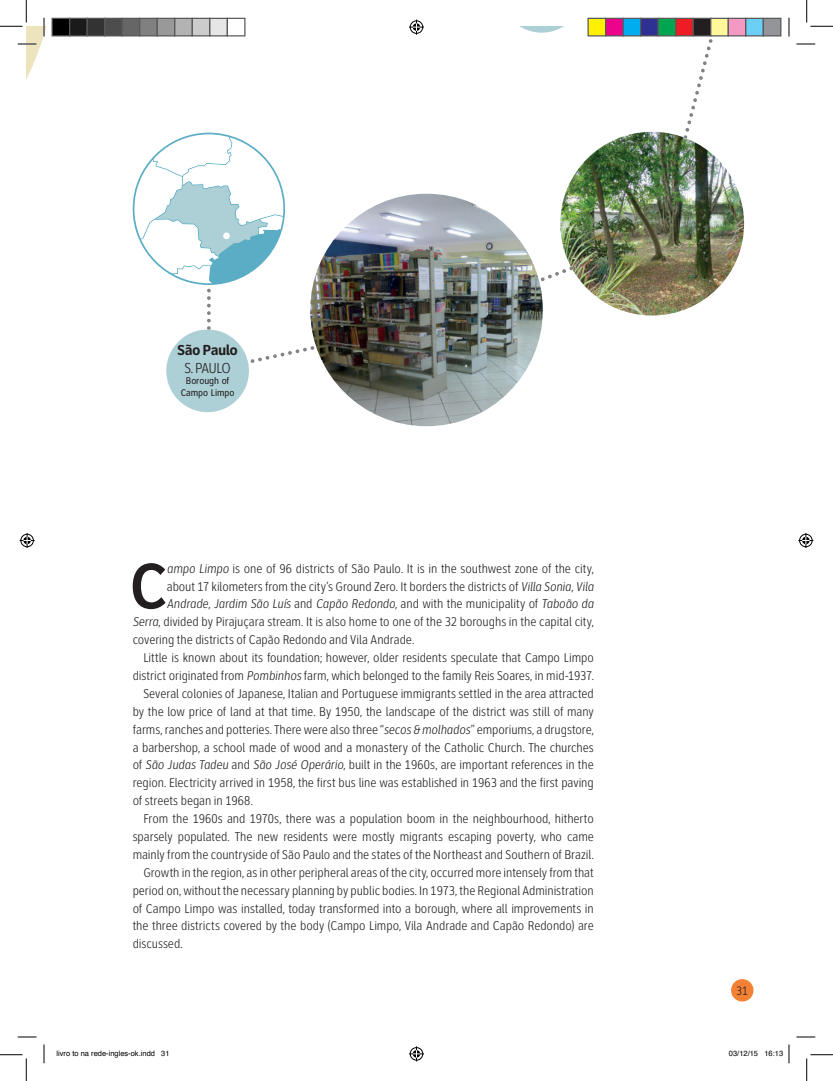
<style>
.page{position:relative;width:833px;height:1081px;background:#fff}
.page>*{position:absolute;margin:0;border:0;box-sizing:border-box;transform-origin:0 0}
.t1{font:500 66.75px "Clearview Text Cond";color:#231f20}
.t2{font:700 15px "Clearview Text Cond";letter-spacing:-.04em;color:#231f20}
.t3{font:300 15px "Clearview Text Cond";letter-spacing:-.055em;color:#231f20}
.t4{font:300 13.12px "Clearview Text Cond";letter-spacing:-.005em;color:#231f20}
.t5{font:italic 300 13.12px "Clearview Text Cond";letter-spacing:-.005em;color:#231f20}
.t6{font:300 12.62px "Clearview Text Cond";color:#231f20}
.t7{font:10px/11.9px "Clearview Text Cond";letter-spacing:-.005em;color:#231f20;text-align:center}
.t8{font:7.5px "Helvetica";color:#000}
.s1{font-style:italic}
.s2{font-style:normal}
</style>
<div class="page">
<div style="left:730px;top:978px;width:23px;height:23px;background:#f48235;border-radius:50%"></div>
<div style="left:166px;top:329px;width:83px;height:83px;background:#add0d6;border-radius:50%"></div>
<img style="left:560px;top:132px;width:183px;height:183px;border-radius:92px">
<img style="left:310px;top:194px;width:232px;height:232px;border-radius:116px">
<svg style="left:796px;top:43px;width:18px;height:2px"></svg>
<svg style="left:18px;top:1036px;width:18px;height:1px"></svg>
<svg style="left:796px;top:1036px;width:18px;height:1px"></svg>
<svg style="left:43px;top:1044px;width:2px;height:18px"></svg>
<svg style="left:788px;top:18px;width:1px;height:18px"></svg>
<svg style="left:0;top:0;width:56px;height:80px"></svg>
<svg style="left:0;top:1054px;width:27px;height:26px"></svg>
<svg style="left:806px;top:0;width:26px;height:27px"></svg>
<svg style="left:806px;top:1054px;width:26px;height:26px"></svg>
<img style="left:133px;top:20px;width:583px;height:353px">
<svg style="left:409px;top:1046px;width:15px;height:14px"></svg>
<svg style="left:20px;top:533px;width:15px;height:15px"></svg>
<svg style="left:798px;top:533px;width:14px;height:15px"></svg>
<div style="left:52px;top:18px;width:18px;height:18px;background:#000"></div>
<div style="left:51px;top:18px;width:19px;height:18px;border:1px solid #595959"></div>
<div style="left:70px;top:18px;width:17px;height:18px;background:#1a1a1a"></div>
<div style="left:69px;top:18px;width:19px;height:18px;border:1px solid #595959"></div>
<div style="left:87px;top:18px;width:18px;height:18px;background:#333"></div>
<div style="left:86px;top:18px;width:19px;height:18px;border:1px solid #595959"></div>
<div style="left:105px;top:18px;width:17px;height:18px;background:#4d4d4d"></div>
<div style="left:104px;top:18px;width:19px;height:18px;border:1px solid #595959"></div>
<div style="left:122px;top:18px;width:18px;height:18px;background:#666"></div>
<div style="left:121px;top:18px;width:19px;height:18px;border:1px solid #595959"></div>
<div style="left:140px;top:18px;width:17px;height:18px;background:#808080"></div>
<div style="left:139px;top:18px;width:19px;height:18px;border:1px solid #595959"></div>
<div style="left:157px;top:18px;width:18px;height:18px;background:#999"></div>
<div style="left:156px;top:18px;width:19px;height:18px;border:1px solid #595959"></div>
<div style="left:175px;top:18px;width:17px;height:18px;background:#b3b3b3"></div>
<div style="left:174px;top:18px;width:19px;height:18px;border:1px solid #595959"></div>
<div style="left:192px;top:18px;width:18px;height:18px;background:#ccc"></div>
<div style="left:191px;top:18px;width:19px;height:18px;border:1px solid #595959"></div>
<div style="left:210px;top:18px;width:17px;height:18px;background:#e6e6e6"></div>
<div style="left:209px;top:18px;width:19px;height:18px;border:1px solid #595959"></div>
<div style="left:227px;top:18px;width:18px;height:18px;background:#fff"></div>
<div style="left:226px;top:18px;width:19px;height:18px;border:1px solid #595959"></div>
<div style="left:587px;top:18px;width:18px;height:18px;background:#fff101"></div>
<div style="left:587px;top:18px;width:19px;height:18px;border:1px solid #595959"></div>
<div style="left:605px;top:18px;width:17px;height:18px;background:#ed028c"></div>
<div style="left:604px;top:18px;width:19px;height:18px;border:1px solid #595959"></div>
<div style="left:622px;top:18px;width:18px;height:18px;background:#00aeef"></div>
<div style="left:622px;top:18px;width:19px;height:18px;border:1px solid #595959"></div>
<div style="left:640px;top:18px;width:17px;height:18px;background:#2e3092"></div>
<div style="left:639px;top:18px;width:19px;height:18px;border:1px solid #595959"></div>
<div style="left:657px;top:18px;width:18px;height:18px;background:#00a54f"></div>
<div style="left:657px;top:18px;width:19px;height:18px;border:1px solid #595959"></div>
<div style="left:675px;top:18px;width:17px;height:18px;background:#ee1d23"></div>
<div style="left:674px;top:18px;width:19px;height:18px;border:1px solid #595959"></div>
<div style="left:692px;top:18px;width:18px;height:18px;background:#231f20"></div>
<div style="left:692px;top:18px;width:19px;height:18px;border:1px solid #595959"></div>
<div style="left:710px;top:18px;width:17px;height:18px;background:#fff79a"></div>
<div style="left:709px;top:18px;width:19px;height:18px;border:1px solid #595959"></div>
<div style="left:727px;top:18px;width:18px;height:18px;background:#f499c2"></div>
<div style="left:727px;top:18px;width:19px;height:18px;border:1px solid #595959"></div>
<div style="left:745px;top:18px;width:17px;height:18px;background:#6bcff6"></div>
<div style="left:744px;top:18px;width:19px;height:18px;border:1px solid #595959"></div>
<div style="left:762px;top:18px;width:18px;height:18px;background:#939598"></div>
<div style="left:762px;top:18px;width:19px;height:18px;border:1px solid #595959"></div>
<svg style="left:788px;top:1044px;width:1px;height:18px"></svg>
<p class="t2" style="left:177px;top:341px;width:62px">São Paulo</p>
<p class="t3" style="left:184px;top:359px;width:48px">S. PAULO</p>
<p class="t7" style="left:181px;top:375px;width:55px">Borough of<br>Campo Limpo</p>
<h1 class="t1" style="left:129px;top:548px;width:40px">C</h1>
<p class="t4" style="left:167px;top:561px;width:428px"><span class="s1">ampo Limpo</span> is one of 96 districts of São Paulo. It is in the southwest zone of the city,</p>
<p class="t4" style="left:167px;top:579px;width:428px">about 17 kilometers from the city’s Ground Zero. It borders the districts of <span class="s1">Villa Sonia, Vila</span></p>
<p class="t5" style="left:167px;top:597px;width:428px">Andrade, Jardim São Luís <span class="s2">and</span> Capão Redondo<span class="s2">, and with the municipality of</span> Taboão da</p>
<p class="t4" style="left:133px;top:614px;width:462px"><span class="s1">Serra</span>, divided by Pirajuçara stream. It is also home to one of the 32 boroughs in the capital city,</p>
<p class="t4" style="left:133px;top:632px;width:283px">covering the districts of Capão Redondo and Vila Andrade.</p>
<p class="t4" style="left:143px;top:650px;width:452px">Little is known about its foundation; however, older residents speculate that Campo Limpo</p>
<p class="t4" style="left:133px;top:668px;width:462px">district originated from <span class="s1">Pombinhos</span> farm, which belonged to the family Reis Soares, in mid-1937.</p>
<p class="t4" style="left:143px;top:686px;width:451px">Several colonies of Japanese, Italian and Portuguese immigrants settled in the area attracted</p>
<p class="t4" style="left:133px;top:704px;width:462px">by the low price of land at that time. By 1950, the landscape of the district was still of many</p>
<p class="t4" style="left:133px;top:722px;width:462px">farms, ranches and potteries. There were also three “<span class="s1">secos &amp; molhados</span>” emporiums, a drugstore,</p>
<p class="t4" style="left:133px;top:740px;width:462px">a barbershop, a school made of wood and a monastery of the Catholic Church. The churches</p>
<p class="t4" style="left:133px;top:757px;width:462px">of <span class="s1">São Judas Tadeu</span> and <span class="s1">São José Operário</span>, built in the 1960s, are important references in the</p>
<p class="t4" style="left:133px;top:775px;width:462px">region. Electricity arrived in 1958, the first bus line was established in 1963 and the first paving</p>
<p class="t4" style="left:133px;top:793px;width:122px">of streets began in 1968.</p>
<p class="t4" style="left:143px;top:811px;width:451px">From the 1960s and 1970s, there was a population boom in the neighbourhood, hitherto</p>
<p class="t4" style="left:133px;top:829px;width:462px">sparsely populated. The new residents were mostly migrants escaping poverty, who came</p>
<p class="t4" style="left:133px;top:847px;width:462px">mainly from the countryside of São Paulo and the states of the Northeast and Southern of Brazil.</p>
<p class="t4" style="left:143px;top:865px;width:452px">Growth in the region, as in other peripheral areas of the city, occurred more intensely from that</p>
<p class="t4" style="left:133px;top:883px;width:462px">period on, without the necessary planning by public bodies. In 1973, the Regional Administration</p>
<p class="t4" style="left:133px;top:900px;width:462px">of Campo Limpo was installed, today transformed into a borough, where all improvements in</p>
<p class="t4" style="left:133px;top:918px;width:462px">the three districts covered by the body (Campo Limpo, Vila Andrade and Capão Redondo) are</p>
<p class="t4" style="left:133px;top:936px;width:51px">discussed.</p>
<p class="t6" style="left:735px;top:983px;width:13px">31</p>
<p class="t8" style="left:56px;top:1046px;width:114px">livro to na rede-ingles-ok.indd 31</p>
<p class="t8" style="left:728px;top:1046px;width:56px">03/12/15 16:13</p>
</div>
